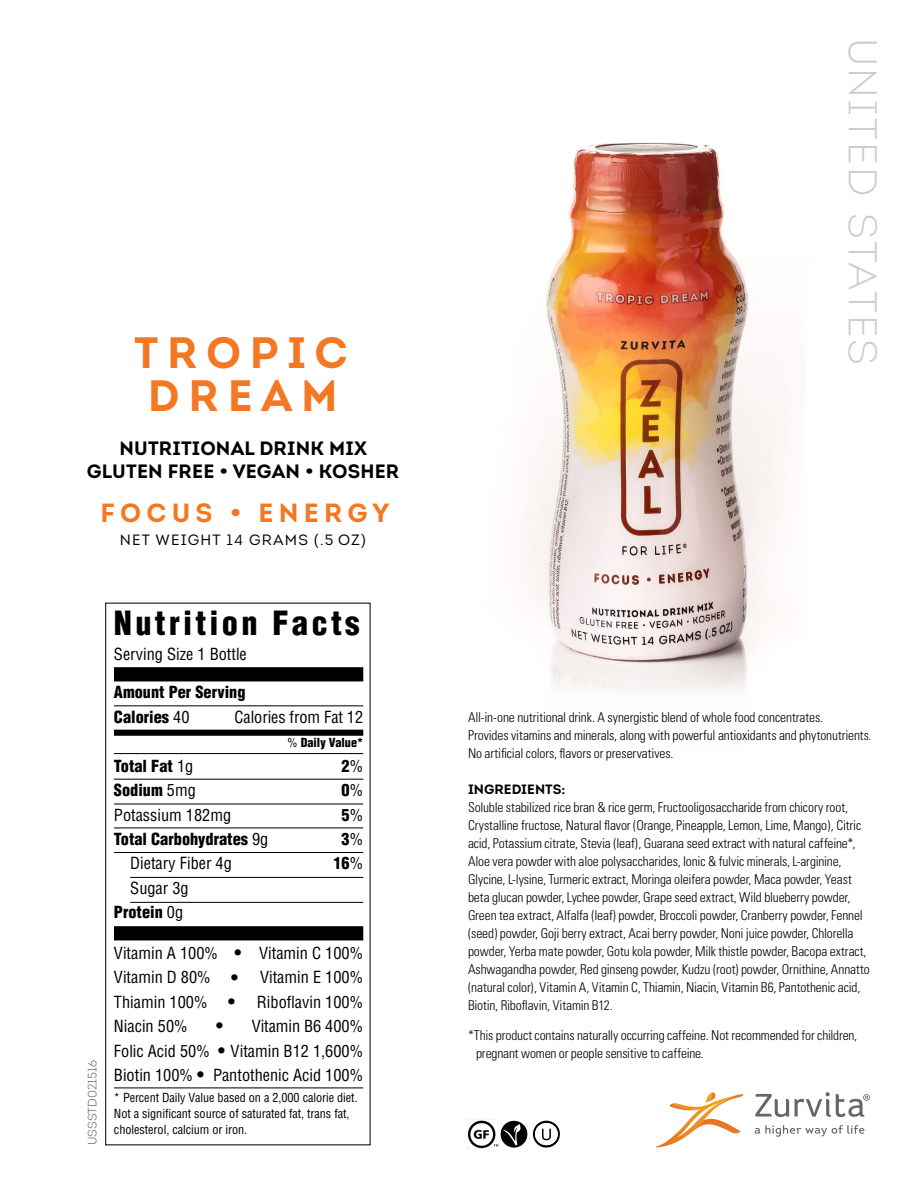
<style>
.page{position:relative;width:918px;height:1188px;background:#fff}
.page>*{position:absolute;margin:0;border:0;box-sizing:border-box;transform-origin:0 0}
.t1{font:43.8px/43.7px "Intro Bold Caps";letter-spacing:.2em;color:#f47721;text-align:center}
.t2{font:300 40.05px "Intro";letter-spacing:.06em;color:#cbcdd0}
.t3{font:900 condensed 32.55px "Helvetica LT Std";letter-spacing:.1em;color:#000}
.t4{font:26.25px "Intro Bold Caps";letter-spacing:.2em;color:#f47721}
.t5{font:19.35px/23.4px "Intro Bold Caps";letter-spacing:.01em;color:#000;text-align:center}
.t6{font:condensed 16.35px/24.5px "Helvetica LT Std";color:#000;text-align:justify}
.t7{font:900 condensed 16.35px/24.5px "Helvetica LT Std";color:#000}
.t8{font:14.85px "Intro Book Caps";letter-spacing:.08em;color:#000}
.t9{font:300 condensed 13.5px/18px "Univers";letter-spacing:-.01em;color:#000}
.t10{font:700 13.5px "Intro";color:#000}
.t11{font:condensed 12.15px/16.4px "Helvetica LT Std";letter-spacing:-.005em;color:#000}
.t12{font:900 condensed 12.15px "Helvetica LT Std";color:#000}
.t13{font:300 12px "Intro";color:#474c55}
.s1{font-weight:400}
.s2{font-weight:900}
.s3{font-size:20.4px}
.s4{font-size:12px}
</style>
<div class="page">
<img style="left:521px;top:142px;width:266px;height:549px">
<svg style="left:105px;top:602px;width:266px;height:544px"></svg>
<div style="left:114px;top:667px;width:249px;height:14px;background:#000"></div>
<hr style="left:114px;top:705px;width:249px;height:1px;background:#000">
<div style="left:114px;top:730px;width:249px;height:6px;background:#000"></div>
<hr style="left:114px;top:852px;width:249px;height:1px;background:#000">
<hr style="left:114px;top:753px;width:249px;height:1px;background:#000">
<hr style="left:114px;top:779px;width:249px;height:1px;background:#000">
<hr style="left:114px;top:803px;width:249px;height:2px;background:#000">
<hr style="left:114px;top:827px;width:249px;height:1px;background:#000">
<hr style="left:130px;top:877px;width:233px;height:1px;background:#000">
<hr style="left:130px;top:902px;width:233px;height:1px;background:#000">
<div style="left:114px;top:926px;width:249px;height:14px;background:#000"></div>
<hr style="left:114px;top:1087px;width:249px;height:1px;background:#000">
<svg style="left:755px;top:1094px;width:34px;height:23px"></svg>
<svg style="left:795px;top:1092px;width:75px;height:25px"></svg>
<svg style="left:755px;top:1125px;width:110px;height:12px"></svg>
<svg style="left:656px;top:1092px;width:88px;height:56px"></svg>
<svg style="left:533px;top:1121px;width:27px;height:27px"></svg>
<img style="left:468px;top:1120px;width:30px;height:28px">
<div style="left:501px;top:1121px;width:26px;height:26px;background:#000;border-radius:50%"></div>
<div style="left:501px;top:1121px;width:26px;height:27px;border:1px solid #000;border-radius:50%"></div>
<svg style="left:503px;top:1124px;width:18px;height:21px"></svg>
<h1 class="t1" style="left:134px;top:330px;width:215px">TROPIC<br>DREAM</h1>
<h3 class="t5" style="left:87px;top:436px;width:314px">NUTRITIONAL DRINK MIX<br>GLUTEN FREE • VEGAN • KOSHER</h3>
<h3 class="t4" style="left:101px;top:496px;width:290px">FOCUS • ENERGY</h3>
<p class="t8" style="left:120px;top:530px;width:247px">NET WEIGHT 14 GRAMS (.5 OZ)</p>
<p class="t13" style="left:85px;top:1145px;width:87px;rotate:-90deg">USSSTD021516</p>
<h3 class="t3" style="left:114px;top:603px;width:247px">Nutrition Facts</h3>
<p class="t6" style="left:114px;top:641px;width:134px">Serving Size 1 Bottle</p>
<p class="t7" style="left:114px;top:680px;width:133px">Amount Per Serving<br>Calories <span class="s1">40</span></p>
<p class="t6" style="left:235px;top:705px;width:130px">Calories from Fat 12</p>
<p class="t12" style="left:287px;top:735px;width:77px"><span class="s1">%</span> Daily Value*</p>
<p class="t7" style="left:114px;top:753px;width:81px">Total Fat <span class="s1">1g</span></p>
<p class="t7" style="left:342px;top:753px;width:23px">2<span class="s1">%</span></p>
<p class="t7" style="left:114px;top:778px;width:83px">Sodium <span class="s1">5mg</span></p>
<p class="t7" style="left:342px;top:778px;width:23px">0<span class="s1">%</span></p>
<p class="t6" style="left:114px;top:802px;width:119px">Potassium 182mg</p>
<p class="t7" style="left:342px;top:802px;width:23px">5<span class="s1">%</span></p>
<p class="t7" style="left:114px;top:827px;width:156px">Total Carbohydrates <span class="s1">9g</span></p>
<p class="t7" style="left:342px;top:827px;width:23px">3<span class="s1">%</span></p>
<p class="t6" style="left:130px;top:851px;width:103px">Dietary Fiber 4g</p>
<p class="t7" style="left:333px;top:851px;width:31px">16<span class="s1">%</span></p>
<p class="t6" style="left:114px;top:876px;width:76px;text-indent:16px">Sugar 3g<br><span class="s2">Protein</span> 0g</p>
<p class="t6" style="left:114px;top:941px;width:251px">Vitamin A 100% <span class="s3">•</span> Vitamin C 100% Vitamin D 80% <span class="s3">•</span> Vitamin E 100% Thiamin 100% <span class="s3">•</span> Riboflavin 100% Niacin 50%</p>
<p class="t6" style="left:114px;top:1014px;width:251px;text-indent:102px"><span class="s3">•</span> Vitamin B6 400% Folic Acid 50% <span class="s3">•</span> Vitamin B12 1,600% Biotin 100% <span class="s3">•</span> Pantothenic Acid 100%</p>
<p class="t11" style="left:114px;top:1089px;width:245px">* Percent Daily Value based on a 2,000 calorie diet.<br>Not a significant source of saturated fat, trans fat, cholesterol, calcium or iron.</p>
<h2 class="t2" style="left:888px;top:38px;width:329px;rotate:90deg">UNITED STATES</h2>
<p class="t9" style="left:468px;top:709px;width:405px">All-in-one nutritional drink. A synergistic blend of whole food concentrates.<br>Provides vitamins and minerals, along with powerful antioxidants and phytonutrients<span class="s4">.<br></span>No artificial colors, flavors or preservatives.</p>
<p class="t10" style="left:468px;top:781px;width:99px">INGREDIENTS:</p>
<p class="t9" style="left:468px;top:799px;width:403px">Soluble stabilized rice bran &amp; rice germ, Fructooligosaccharide from chicory root, Crystalline fructose, Natural flavor (Orange, Pineapple, Lemon, Lime, Mango), Citric acid, Potassium citrate, Stevia (leaf), Guarana seed extract with natural caffeine*, Aloe vera powder with aloe polysaccharides, Ionic &amp; fulvic minerals, L-arginine, Glycine, L-lysine, Turmeric extract, Moringa oleifera powder, Maca powder, Yeast beta glucan powder, Lychee powder, Grape seed extract, Wild blueberry powder, Green tea extract, Alfalfa (leaf) powder, Broccoli powder, Cranberry powder, Fennel (seed) powder, Goji berry extract, Acai berry powder, Noni juice powder, Chlorella powder, Yerba mate powder, Gotu kola powder, Milk thistle powder, Bacopa extract, Ashwagandha powder, Red ginseng powder, Kudzu (root) powder, Ornithine, Annatto (natural color), Vitamin A, Vitamin C, Thiamin, Niacin, Vitamin B6, Pantothenic acid, Biotin, Riboflavin, Vitamin B12.</p>
<p class="t9" style="left:476px;top:1027px;width:383px;text-indent:-8px">*This product contains naturally occurring caffeine. Not recommended for children, pregnant women or people sensitive to caffeine.</p>
</div>
